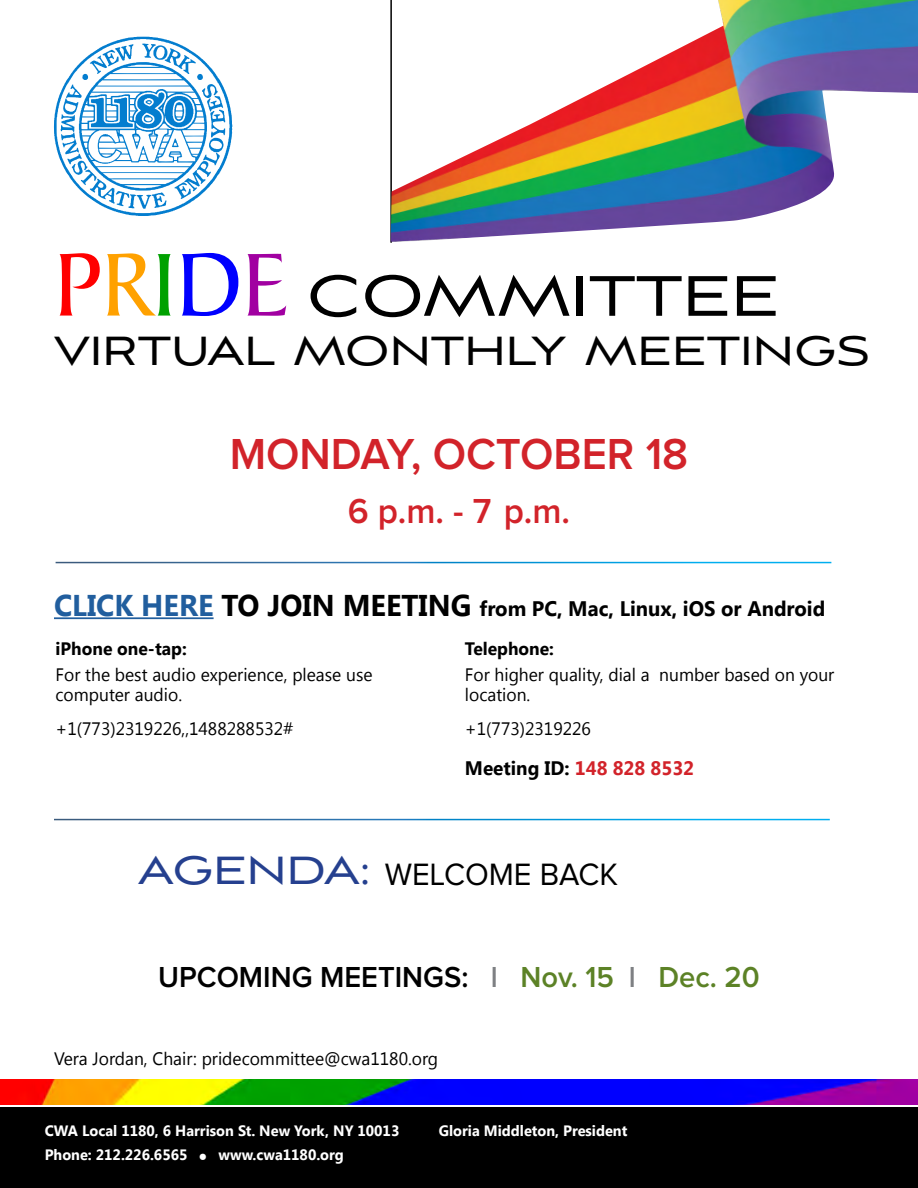
<style>
.page{position:relative;width:918px;height:1188px;background:#fff}
.page>*{position:absolute;margin:0;border:0;box-sizing:border-box;transform-origin:0 0}
.t1{font:70.95px "Aviano Sans";color:#000}
.t2{font:50.7px "Aviano Sans";color:#000}
.t3{font:600 45px "Proxima Nova";color:#d2232a}
.t4{font:600 36px "Proxima Nova";color:#d2232a}
.t5{font:31.95px "Proxima Nova";color:#000}
.t6{font:600 30px "Proxima Nova";color:#000}
.t7{font:700 21px "Khmer UI";color:#000}
.t8{font:700 19.5px "Khmer UI";color:#000}
.t9{font:18px/19.5px "Khmer UI";color:#000}
.t10{font:700 18px "Khmer UI";color:#000}
.t11{font:700 15px "Khmer UI";color:#fff}
.s1{font-family:"Baker Signet BT";font-size:95.85px;color:#f00}
.s2{font-family:"Baker Signet BT";font-size:95.85px;color:#ffa100}
.s3{font-family:"Baker Signet BT";font-size:95.85px;color:#00a100}
.s4{font-family:"Baker Signet BT";font-size:95.85px;color:#00f}
.s5{font-family:"Baker Signet BT";font-size:95.85px;color:#a100a1}
.s6{font-size:30px;color:#215e9e}
.s7{font-size:30px}
.s8{color:#d2232a}
.s9{font-family:"Aviano Sans";font-size:49.05px;color:#25408f}
.s10{color:#7e8083}
.s11{color:#5c8226}
</style>
<div class="page">
<img style="left:0;top:1080px;width:918px;height:24px">
<svg style="left:54px;top:37px;width:179px;height:179px"></svg>
<hr style="left:390px;top:0;width:2px;height:243px;background:#000">
<div style="left:0;top:1107px;width:918px;height:81px;background:#000"></div>
<img style="left:391px;top:0;width:527px;height:243px">
<hr style="left:54px;top:617px;width:160px;height:2px;background:#215e9e">
<h1 class="t1" style="left:54px;top:255px;width:727px"><span class="s1">P</span><span class="s2">R</span><span class="s3">I</span><span class="s4">D</span><span class="s5">E</span> COMMITTEE</h1>
<h2 class="t2" style="left:54px;top:322px;width:818px">VIRTUAL MONTHLY MEETINGS</h2>
<h3 class="t3" style="left:230px;top:433px;width:460px">MONDAY, OCTOBER 18</h3>
<h3 class="t4" style="left:348px;top:494px;width:224px">6 p.m. - 7 p.m.</h3>
<p class="t7" style="left:54px;top:596px;width:773px"><span class="s6">CLICK HERE</span> <span class="s7">TO JOIN MEETING</span> from PC, Mac, Linux, iOS or Android</p>
<p class="t10" style="left:56px;top:638px;width:133px">iPhone one-tap:</p>
<p class="t9" style="left:56px;top:665px;width:319px">For the best audio experience, please use computer audio.</p>
<p class="t9" style="left:56px;top:719px;width:240px">+1(773)2319226,,1488288532#</p>
<p class="t10" style="left:465px;top:638px;width:91px">Telephone:</p>
<p class="t9" style="left:465px;top:665px;width:371px">For higher quality, dial a number based on your location.</p>
<p class="t9" style="left:465px;top:719px;width:128px">+1(773)2319226</p>
<p class="t8" style="left:465px;top:757px;width:231px">Meeting ID: <span class="s8">148 828 8532</span></p>
<h3 class="t5" style="left:138px;top:859px;width:481px"><span class="s9">AGENDA:</span> WELCOME BACK</h3>
<h3 class="t6" style="left:158px;top:963px;width:603px">UPCOMING MEETINGS: <span class="s10">l</span> <span class="s11">Nov. 15</span> <span class="s10">l</span> <span class="s11">Dec. 20</span></h3>
<p class="t9" style="left:54px;top:1049px;width:386px">Vera Jordan, Chair: pridecommittee@cwa1180.org</p>
<p class="t11" style="left:45px;top:1122px;width:356px">CWA Local 1180, 6 Harrison St. New York, NY 10013</p>
<p class="t11" style="left:439px;top:1122px;width:190px">Gloria Middleton, President</p>
<p class="t11" style="left:45px;top:1146px;width:301px">Phone: 212.226.6565 ● www.cwa1180.org</p>
</div>
